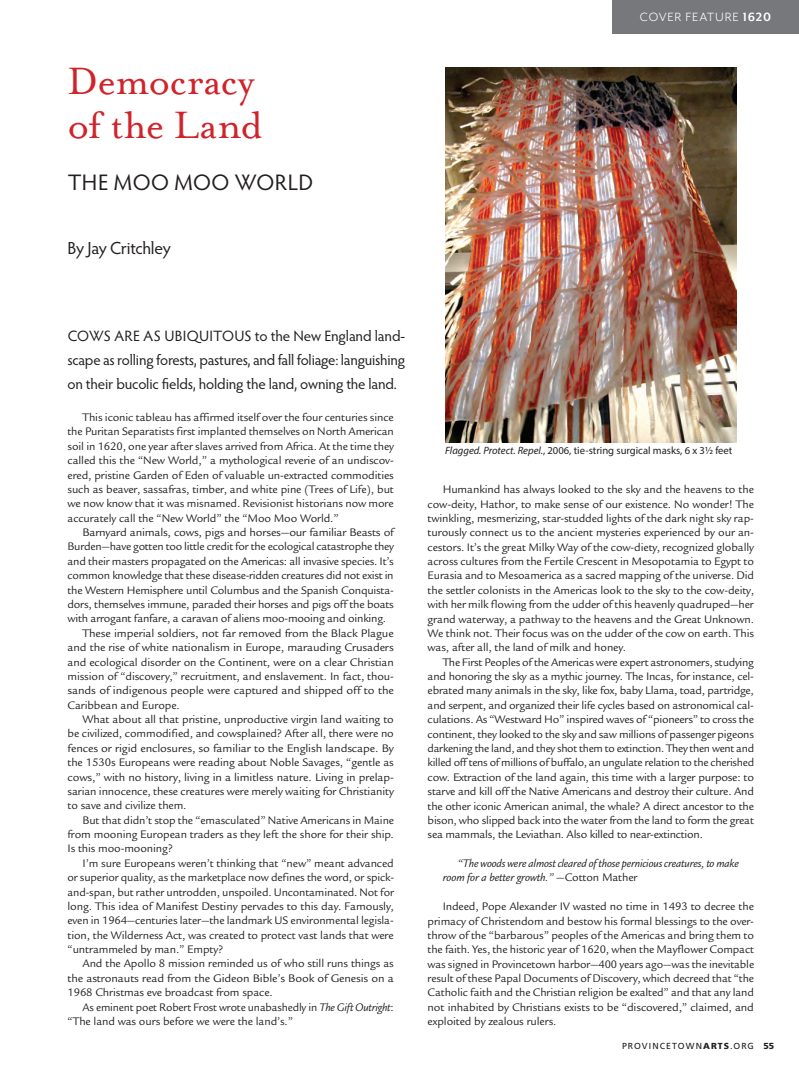
<style>
.page{position:relative;width:799px;height:1069px;background:#fff}
.page>*{position:absolute;margin:0;border:0;box-sizing:border-box;transform-origin:0 0}
.t1{font:43.75px/43.8px "Mrs Eaves OT";color:#d1232a}
.t2{font:22.5px "Hypatia Sans Pro";letter-spacing:.02em;color:#231f20}
.t3{font:17.5px "Hypatia Sans Pro";letter-spacing:-.025em;color:#231f20}
.t4{font:15px/23.8px "Hypatia Sans Pro";letter-spacing:-.01em;color:#231f20;text-align:justify}
.t5{font:13.75px "Mr Eaves Mod OT";letter-spacing:.06em;color:#fff}
.t6{font:11.88px/14.4px "Legacy Sans";letter-spacing:-.01em;color:#231f20;text-align:justify}
.t7{font:italic 11.88px/14.4px "Legacy Sans";letter-spacing:-.015em;color:#231f20}
.t8{font:10.62px "Myriad Pro";color:#231f20}
.t9{font:8.75px "Frutiger";letter-spacing:.12em;color:#231f20}
.s1{font-weight:700}
.s2{font-style:italic}
.s3{font-style:normal}
.s4{font-weight:900}
</style>
<div class="page">
<img style="left:445px;top:68px;width:291px;height:375px">
<div style="left:612px;top:0;width:187px;height:34px;background:#76787b"></div>
<h1 class="t1" style="left:68px;top:59px;width:197px">Democracy of the Land</h1>
<h2 class="t2" style="left:68px;top:167px;width:247px">THE MOO MOO WORLD</h2>
<h3 class="t3" style="left:68px;top:236px;width:105px">By Jay Critchley</h3>
<p class="t5" style="left:640px;top:9px;width:133px">COVER FEATURE <span class="s1">1620</span></p>
<p class="t4" style="left:68px;top:324px;width:339px">COWS ARE AS UBIQUITOUS to the New England land&shy;scape as rolling forests, pastures, and fall foliage: languishing on their bucolic fields, holding the land, owning the land.</p>
<p class="t6" style="left:68px;top:410px;width:328px;text-indent:15px">This iconic tableau has affirmed itself over the four centuries since the Puritan Separatists first implanted themselves on North American soil in 1620, one year after slaves arrived from Africa. At the time they called this the “New World,” a mythological reverie of an undiscov&shy;ered, pristine Garden of Eden of valuable un-extracted commodities such as beaver, sassafras, timber, and white pine (Trees of Life), but we now know that it was misnamed. Revisionist historians now more accurately call the “New World” the “Moo Moo World.”</p>
<p class="t6" style="left:83px;top:525px;width:313px">Barnyard animals, cows, pigs and horses—our familiar Beasts of</p>
<p class="t6" style="left:68px;top:540px;width:328px">Burden—have gotten too little credit for the ecological catastrophe they</p>
<p class="t6" style="left:68px;top:554px;width:328px">and their masters propagated on the Americas: all invasive species. It’s</p>
<p class="t6" style="left:68px;top:568px;width:328px">common knowledge that these disease-ridden creatures did not exist in</p>
<p class="t6" style="left:68px;top:583px;width:328px">the Western Hemisphere until Columbus and the Spanish Conquista-</p>
<p class="t6" style="left:68px;top:597px;width:328px">dors, themselves immune, paraded their horses and pigs off the boats</p>
<p class="t6" style="left:68px;top:611px;width:320px">with arrogant fanfare, a caravan of aliens moo-mooing and oinking.</p>
<p class="t6" style="left:83px;top:626px;width:313px">These imperial soldiers, not far removed from the Black Plague</p>
<p class="t6" style="left:68px;top:640px;width:328px">and the rise of white nationalism in Europe, marauding Crusaders</p>
<p class="t6" style="left:68px;top:655px;width:328px">and ecological disorder on the Continent, were on a clear Christian</p>
<p class="t6" style="left:68px;top:669px;width:328px">mission of “discovery,” recruitment, and enslavement. In fact, thou-</p>
<p class="t6" style="left:68px;top:683px;width:328px">sands of indigenous people were captured and shipped off to the</p>
<p class="t6" style="left:68px;top:698px;width:114px">Caribbean and Europe.</p>
<p class="t6" style="left:83px;top:712px;width:313px">What about all that pristine, unproductive virgin land waiting to</p>
<p class="t6" style="left:68px;top:726px;width:328px">be civilized, commodified, and cowsplained? After all, there were no</p>
<p class="t6" style="left:68px;top:741px;width:328px">fences or rigid enclosures, so familiar to the English landscape. By</p>
<p class="t6" style="left:68px;top:755px;width:328px">the 1530s Europeans were reading about Noble Savages, “gentle as</p>
<p class="t6" style="left:68px;top:770px;width:327px">cows,” with no history, living in a limitless nature. Living in prelap-</p>
<p class="t6" style="left:68px;top:784px;width:328px">sarian innocence, these creatures were merely waiting for Christianity</p>
<p class="t6" style="left:68px;top:798px;width:121px">to save and civilize them.</p>
<p class="t6" style="left:83px;top:813px;width:313px">But that didn’t stop the “emasculated” Native Americans in Maine</p>
<p class="t6" style="left:68px;top:827px;width:328px">from mooning European traders as they left the shore for their ship.</p>
<p class="t6" style="left:68px;top:841px;width:107px">Is this moo-mooning?</p>
<p class="t6" style="left:83px;top:856px;width:313px">I’m sure Europeans weren’t thinking that “new” meant advanced</p>
<p class="t6" style="left:68px;top:870px;width:328px">or superior quality, as the marketplace now defines the word, or spick-</p>
<p class="t6" style="left:68px;top:885px;width:328px">and-span, but rather untrodden, unspoiled. Uncontaminated. Not for</p>
<p class="t6" style="left:68px;top:899px;width:328px">long. This idea of Manifest Destiny pervades to this day. Famously,</p>
<p class="t6" style="left:68px;top:913px;width:328px">even in 1964—centuries later—the landmark US environmental legisla-</p>
<p class="t6" style="left:68px;top:928px;width:328px">tion, the Wilderness Act, was created to protect vast lands that were</p>
<p class="t6" style="left:68px;top:942px;width:157px">“untrammeled by man.” Empty?</p>
<p class="t6" style="left:83px;top:956px;width:313px">And the Apollo 8 mission reminded us of who still runs things as</p>
<p class="t6" style="left:68px;top:971px;width:328px">the astronauts read from the Gideon Bible’s Book of Genesis on a</p>
<p class="t6" style="left:68px;top:985px;width:207px">1968 Christmas eve broadcast from space.</p>
<p class="t6" style="left:83px;top:1000px;width:313px">As eminent poet Robert Frost wrote unabashedly in <span class="s2">The Gift Outright</span>:</p>
<p class="t6" style="left:68px;top:1014px;width:227px">“The land was ours before we were the land’s.”</p>
<p class="t8" style="left:445px;top:444px;width:289px"><span class="s2">Flagged. Protect. Repel.</span>, 2006, tie-string surgical masks, 6 x 31/2 feet</p>
<p class="t6" style="left:428px;top:482px;width:328px;text-indent:15px">Humankind has always looked to the sky and the heavens to the cow-deity, Hathor, to make sense of our existence. No wonder! The twinkling, mesmerizing, star-studded lights of the dark night sky rap&shy;turously connect us to the ancient mysteries experienced by our an&shy;cestors. It’s the great Milky Way of the cow-diety, recognized globally across cultures from the Fertile Crescent in Mesopotamia to Egypt to Eurasia and to Mesoamerica as a sacred mapping of the universe. Did the settler colonists in the Americas look to the sky to the cow-deity, with her milk flowing from the udder of this heavenly quadruped—her grand waterway, a pathway to the heavens and the Great Unknown.<br>We think not. Their focus was on the udder of the cow on earth. This was, after all, the land of milk and honey.</p>
<p class="t6" style="left:428px;top:655px;width:328px;text-indent:15px">The First Peoples of the Americas were expert astronomers, studying and honoring the sky as a mythic journey. The Incas, for instance, cel&shy;ebrated many animals in the sky, like fox, baby Llama, toad, partridge, and serpent, and organized their life cycles based on astronomical cal&shy;culations. As “Westward Ho” inspired waves of “pioneers” to cross the continent, they looked to the sky and saw millions of passenger pigeons darkening the land, and they shot them to extinction. They then went and killed off tens of millions of buffalo, an ungulate relation to the cherished cow. Extraction of the land again, this time with a larger purpose: to starve and kill off the Native Americans and destroy their culture. And the other iconic American animal, the whale? A direct ancestor to the bison, who slipped back into the water from the land to form the great sea mammals, the Leviathan. Also killed to near-extinction.</p>
<p class="t7" style="left:443px;top:856px;width:298px;text-indent:15px">“The woods were almost cleared of those pernicious creatures, to make room for a better growth.” <span class="s3">—Cotton Mather</span></p>
<p class="t6" style="left:428px;top:899px;width:328px;text-indent:15px">Indeed, Pope Alexander IV wasted no time in 1493 to decree the primacy of Christendom and bestow his formal blessings to the over&shy;throw of the “barbarous” peoples of the Americas and bring them to the faith. Yes, the historic year of 1620, when the Mayflower Compact was signed in Provincetown harbor—400 years ago—was the inevitable result of these Papal Documents of Discovery, which decreed that “the Catholic faith and the Christian religion be exalted” and that any land not inhabited by Christians exists to be “discovered,” claimed, and exploited by zealous rulers.</p>
<p class="t9" style="left:622px;top:1041px;width:154px">PROVINCETOWN<span class="s4">ARTS</span>.ORG <span class="s4">55</span></p>
</div>
